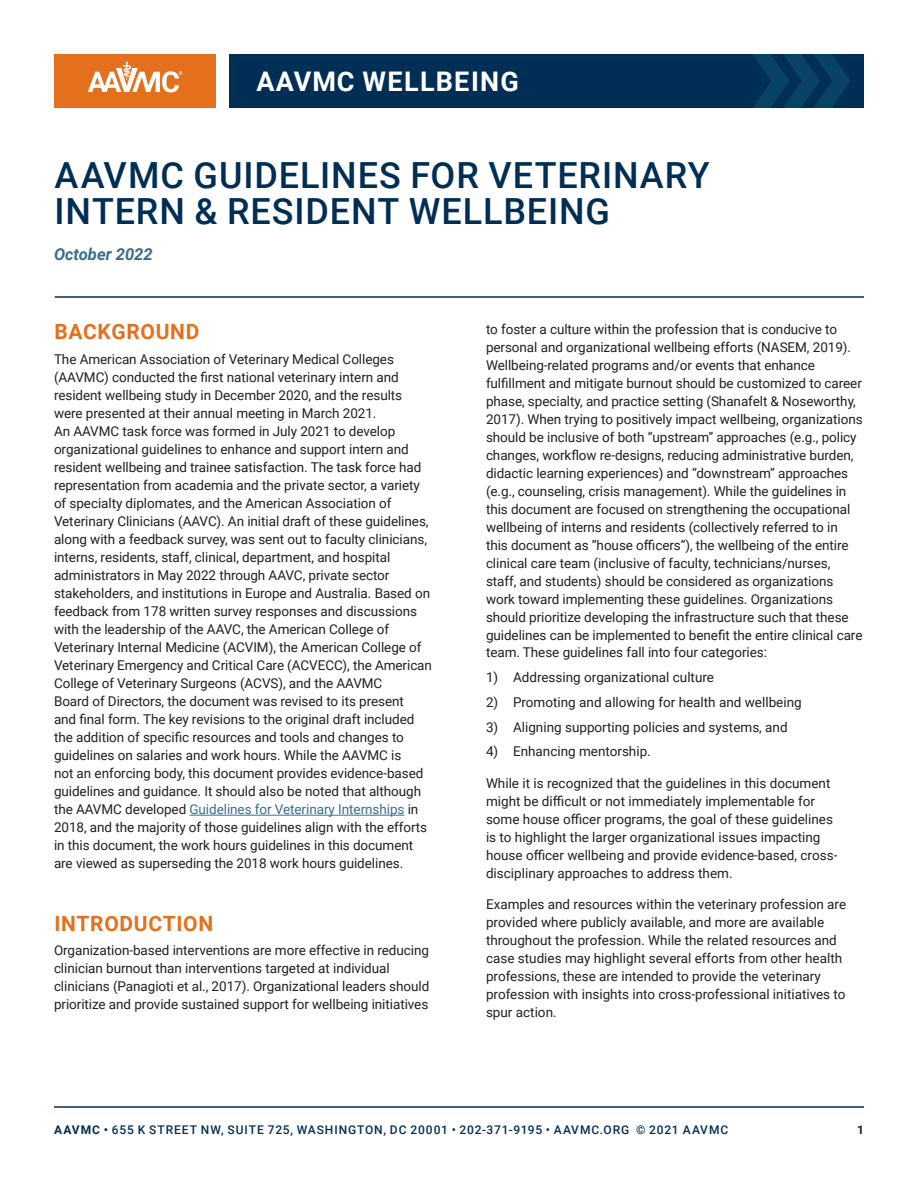
<style>
.page{position:relative;width:918px;height:1188px;background:#fff}
.page>*{position:absolute;margin:0;border:0;box-sizing:border-box;transform-origin:0 0}
.t1{font:500 36px/36px "Roboto";letter-spacing:.025em;color:#002e54}
.t2{font:700 27px "Roboto";letter-spacing:.045em;color:#fff}
.t3{font:700 21px "Roboto";letter-spacing:.035em;color:#e4701e}
.t4{font:italic 700 16.5px "Roboto";color:#386e8f}
.t5{font:13.5px/18px "Roboto";letter-spacing:-.005em;color:#231f20}
.t6{font:500 12px "Roboto";letter-spacing:.075em;color:#002e54}
.t7{font:700 12px "Roboto";color:#231f20}
.s1{color:#386e8f}
.s2{font-weight:700}
</style>
<div class="page">
<div style="left:54px;top:54px;width:162px;height:54px;background:#e4701e"></div>
<div style="left:230px;top:54px;width:634px;height:54px;background:#002e54"></div>
<svg style="left:753px;top:54px;width:97px;height:54px"></svg>
<svg style="left:88px;top:62px;width:94px;height:30px"></svg>
<hr style="left:189px;top:815px;width:215px;height:1px;background:#386e8f">
<hr style="left:55px;top:296px;width:809px;height:2px;background:#002e54">
<hr style="left:54px;top:1106px;width:810px;height:2px;background:#002e54">
<h2 class="t2" style="left:257px;top:62px;width:264px">AAVMC WELLBEING</h2>
<h1 class="t1" style="left:55px;top:155px;width:656px">AAVMC GUIDELINES FOR VETERINARY<br>INTERN &amp; RESIDENT WELLBEING</h1>
<p class="t4" style="left:54px;top:242px;width:100px">October 2022</p>
<h3 class="t3" style="left:54px;top:317px;width:147px">BACKGROUND</h3>
<p class="t5" style="left:54px;top:349px;width:380px">The American Association of Veterinary Medical Colleges (AAVMC) conducted the first national veterinary intern and resident wellbeing study in December 2020, and the results were presented at their annual meeting in March 2021.<br>An AAVMC task force was formed in July 2021 to develop organizational guidelines to enhance and support intern and resident wellbeing and trainee satisfaction. The task force had representation from academia and the private sector, a variety of specialty diplomates, and the American Association of Veterinary Clinicians (AAVC). An initial draft of these guidelines, along with a feedback survey, was sent out to faculty clinicians, interns, residents, staff, clinical, department, and hospital administrators in May 2022 through AAVC, private sector stakeholders, and institutions in Europe and Australia. Based on feedback from 178 written survey responses and discussions with the leadership of the AAVC, the American College of Veterinary Internal Medicine (ACVIM), the American College of Veterinary Emergency and Critical Care (ACVECC), the American College of Veterinary Surgeons (ACVS), and the AAVMC<br>Board of Directors, the document was revised to its present<br>and final form. The key revisions to the original draft included the addition of specific resources and tools and changes to guidelines on salaries and work hours. While the AAVMC is<br>not an enforcing body, this document provides evidence-based guidelines and guidance. It should also be noted that although the AAVMC developed <span class="s1">Guidelines for Veterinary Internships</span> in 2018, and the majority of those guidelines align with the efforts in this document, the work hours guidelines in this document are viewed as superseding the 2018 work hours guidelines.</p>
<h3 class="t3" style="left:54px;top:909px;width:161px">INTRODUCTION</h3>
<p class="t5" style="left:54px;top:941px;width:377px">Organization-based interventions are more effective in reducing clinician burnout than interventions targeted at individual clinicians (Panagioti et al., 2017). Organizational leaders should prioritize and provide sustained support for wellbeing initiatives</p>
<p class="t5" style="left:486px;top:319px;width:378px">to foster a culture within the profession that is conducive to personal and organizational wellbeing efforts (NASEM, 2019).<br>Wellbeing-related programs and/or events that enhance fulfillment and mitigate burnout should be customized to career phase, specialty, and practice setting (Shanafelt &amp; Noseworthy, 2017). When trying to positively impact wellbeing, organizations should be inclusive of both “upstream” approaches (e.g., policy changes, workflow re-designs, reducing administrative burden, didactic learning experiences) and “downstream” approaches (e.g., counseling, crisis management). While the guidelines in this document are focused on strengthening the occupational wellbeing of interns and residents (collectively referred to in this document as “house officers’’), the wellbeing of the entire clinical care team (inclusive of faculty, technicians/nurses, staff, and students) should be considered as organizations work toward implementing these guidelines. Organizations should prioritize developing the infrastructure such that these guidelines can be implemented to benefit the entire clinical care team. These guidelines fall into four categories:</p>
<p class="t5" style="left:486px;top:668px;width:230px">1) Addressing organizational culture</p>
<p class="t5" style="left:486px;top:693px;width:317px">2) Promoting and allowing for health and wellbeing</p>
<p class="t5" style="left:486px;top:717px;width:303px">3) Aligning supporting policies and systems, and</p>
<p class="t5" style="left:486px;top:742px;width:166px">4) Enhancing mentorship.</p>
<p class="t5" style="left:486px;top:774px;width:353px">While it is recognized that the guidelines in this document might be difficult or not immediately implementable for some house officer programs, the goal of these guidelines is to highlight the larger organizational issues impacting house officer wellbeing and provide evidence-based, cross&shy;disciplinary approaches to address them.</p>
<p class="t5" style="left:486px;top:895px;width:362px">Examples and resources within the veterinary profession are provided where publicly available, and more are available throughout the profession. While the related resources and case studies may highlight several efforts from other health professions, these are intended to provide the veterinary profession with insights into cross-professional initiatives to spur action.</p>
<p class="t6" style="left:54px;top:1121px;width:676px"><span class="s2">AAVMC •</span> 655 K STREET NW, SUITE 725, WASHINGTON, DC 20001 • 202-371-9195 • AAVMC.ORG © 2021 AAVMC</p>
<p class="t7" style="left:857px;top:1121px;width:8px">1</p>
</div>
